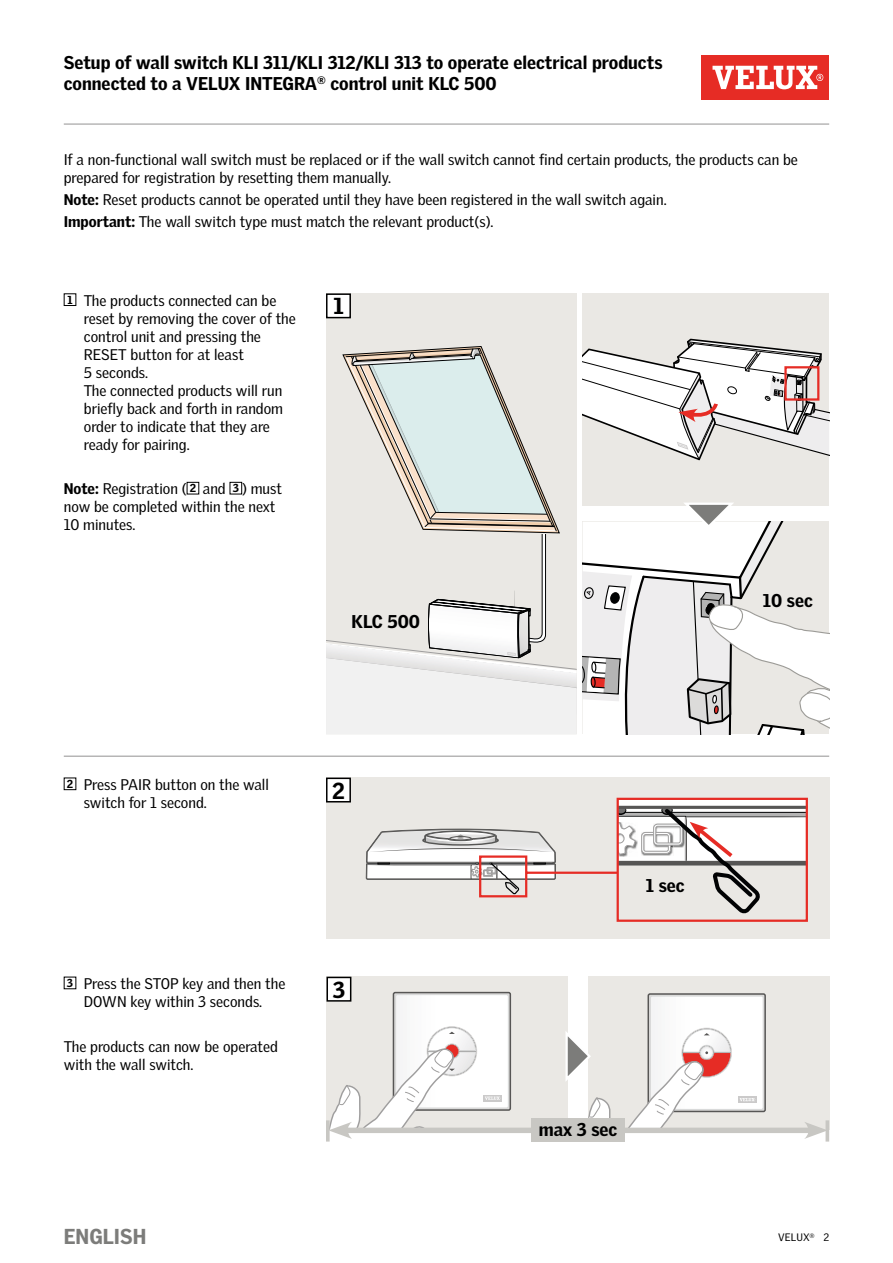
<style>
.page{position:relative;width:893px;height:1263px;background:#fff}
.page>*{position:absolute;margin:0;border:0;box-sizing:border-box;transform-origin:0 0}
.t1{font:900 22.5px "Velux Gothic";color:#000}
.t2{font:900 21px "Velux Gothic";color:#7c7c7a}
.t3{font:900 18px/21px "Velux Gothic";color:#000}
.t4{font:15px/18px "Velux Gothic";color:#000}
.t5{font:10.5px "Velux Gothic";letter-spacing:.015em;color:#000}
.s1{font-weight:900}
.s2{font-weight:900;font-size:11.25px}
</style>
<div class="page">
<div style="left:326px;top:777px;width:503px;height:162px;background:#eae8e4"></div>
<div style="left:326px;top:977px;width:241px;height:153px;background:#eae8e4"></div>
<div style="left:393px;top:992px;width:118px;height:119px;border:1px solid #575655;border-radius:2px"></div>
<div style="left:396px;top:995px;width:112px;height:113px;background:#fff;border-radius:2px"></div>
<div style="left:395px;top:994px;width:114px;height:114px;border:1px solid #d8d9d9;border-radius:2px"></div>
<div style="left:483px;top:1095px;width:18px;height:6px;background:#cbcaca"></div>
<svg style="left:485px;top:1096px;width:15px;height:4px"></svg>
<div style="left:588px;top:977px;width:241px;height:153px;background:#eae8e4"></div>
<div style="left:647px;top:993px;width:119px;height:119px;border:1px solid #575655;border-radius:2px"></div>
<div style="left:650px;top:996px;width:113px;height:113px;background:#fff;border-radius:2px"></div>
<div style="left:650px;top:995px;width:114px;height:115px;border:1px solid #d8d9d9;border-radius:2px"></div>
<div style="left:738px;top:1096px;width:18px;height:7px;background:#cbcaca"></div>
<svg style="left:740px;top:1098px;width:15px;height:3px"></svg>
<div style="left:583px;top:293px;width:246px;height:213px;background:#eae8e4"></div>
<div style="left:702px;top:55px;width:127px;height:45px;background:#e62c25"></div>
<svg style="left:712px;top:66px;width:111px;height:23px"></svg>
<div style="left:342px;top:1127px;width:472px;height:6px;background:#c8c7c3"></div>
<svg style="left:330px;top:1027px;width:146px;height:112px"></svg>
<svg style="left:804px;top:1122px;width:21px;height:17px"></svg>
<svg style="left:825px;top:1120px;width:4px;height:21px"></svg>
<svg style="left:326px;top:1120px;width:4px;height:21px"></svg>
<div style="left:531px;top:1118px;width:94px;height:23px;background:#c8c7c3"></div>
<svg style="left:366px;top:797px;width:441px;height:125px"></svg>
<div style="left:327px;top:977px;width:24px;height:24px;background:#fff"></div>
<div style="left:326px;top:977px;width:25px;height:25px;border:2px solid #000"></div>
<svg style="left:583px;top:338px;width:246px;height:123px"></svg>
<div style="left:326px;top:293px;width:251px;height:441px;background:#eae8e4"></div>
<svg style="left:326px;top:346px;width:251px;height:388px"></svg>
<hr style="left:64px;top:123px;width:765px;height:2px;background:#9f9e9e">
<hr style="left:64px;top:756px;width:765px;height:1px;background:#9f9e9e">
<svg style="left:565px;top:1028px;width:166px;height:100px"></svg>
<div style="left:327px;top:294px;width:23px;height:24px;background:#fff"></div>
<div style="left:326px;top:293px;width:25px;height:25px;border:2px solid #000"></div>
<svg style="left:583px;top:502px;width:246px;height:232px"></svg>
<div style="left:64px;top:293px;width:12px;height:13px;border:1px solid #000"></div>
<div style="left:187px;top:482px;width:12px;height:12px;border:1px solid #000"></div>
<div style="left:230px;top:482px;width:12px;height:12px;border:1px solid #000"></div>
<div style="left:327px;top:778px;width:23px;height:24px;background:#fff"></div>
<div style="left:326px;top:777px;width:25px;height:25px;border:2px solid #000"></div>
<div style="left:64px;top:777px;width:12px;height:13px;border:1px solid #000"></div>
<p class="t3" style="left:64px;top:53px;width:600px">Setup of wall switch KLI 311/KLI 312/KLI 313 to operate electrical products connected to a VELUX INTEGRA<sup>®</sup> control unit KLC 500</p>
<p class="t4" style="left:64px;top:151px;width:736px">If a non-functional wall switch must be replaced or if the wall switch cannot find certain products, the products can be prepared for registration by resetting them manually.</p>
<p class="t4" style="left:64px;top:189px;width:604px;line-height:22.2px"><span class="s1">Note:</span> Reset products cannot be operated until they have been registered in the wall switch again.<br><span class="s1">Important:</span> The wall switch type must match the relevant product(s).</p>
<p class="t4" style="left:84px;top:293px;width:214px;text-indent:-16px"><span class="s2">1</span> The products connected can be reset by removing the cover of the control unit and pressing the<br>RESET button for at least<br>5 seconds.<br>The connected products will run briefly back and forth in random order to indicate that they are ready for pairing.</p>
<p class="t4" style="left:64px;top:481px;width:220px"><span class="s1">Note:</span> Registration ( <span class="s2">2</span> and <span class="s2">3</span> ) must now be completed within the next<br>10 minutes.</p>
<h1 class="t1" style="left:333px;top:298px;width:12px">1</h1>
<p class="t3" style="left:352px;top:612px;width:70px">KLC 500</p>
<p class="t4" style="left:84px;top:777px;width:187px;text-indent:-17px"><span class="s2">2</span> Press PAIR button on the wall switch for 1 second.</p>
<h1 class="t1" style="left:332px;top:782px;width:14px">2</h1>
<p class="t4" style="left:67px;top:976px;width:220px;text-align:center"><span class="s2">3</span> Press the STOP key and then the<br>DOWN key within 3 seconds.</p>
<p class="t4" style="left:64px;top:1038px;width:216px">The products can now be operated with the wall switch.</p>
<h1 class="t1" style="left:333px;top:981px;width:14px">3</h1>
<p class="t3" style="left:763px;top:592px;width:51px">10 sec</p>
<p class="t3" style="left:646px;top:876px;width:40px">1 sec</p>
<p class="t3" style="left:539px;top:1120px;width:80px">max 3 sec</p>
<h2 class="t2" style="left:64px;top:1228px;width:84px">ENGLISH</h2>
<p class="t5" style="left:823px;top:1233px;width:7px">2</p>
<p class="t5" style="left:778px;top:1233px;width:38px">VELUX<sup>®</sup></p>
</div>
